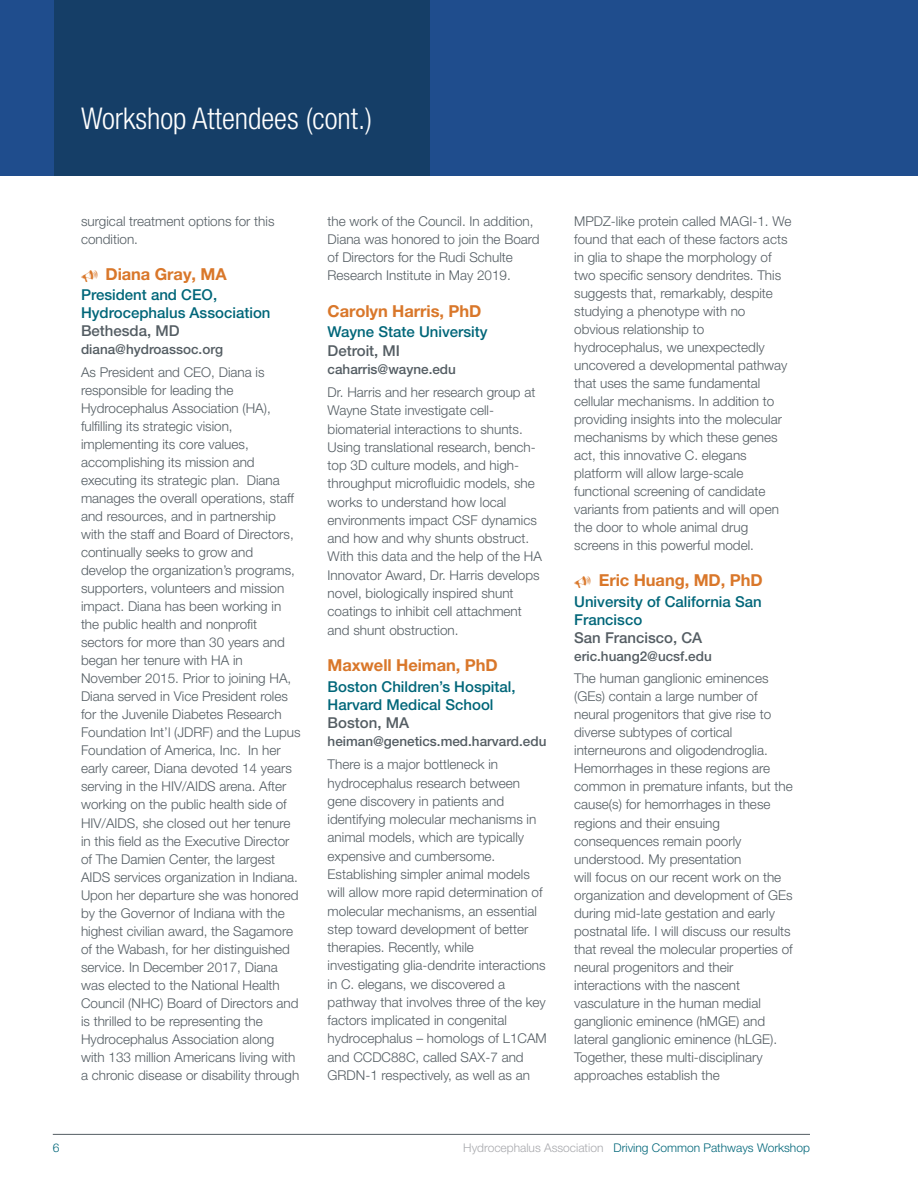
<style>
.page{position:relative;width:918px;height:1188px;background:#fff}
.page>*{position:absolute;margin:0;border:0;box-sizing:border-box;transform-origin:0 0}
.HA_Title{font:300 condensed 30px "Helvetica Neue LT Pro";color:#fff}
.SPEAKER__City_stat{font:700 16.5px "Helvetica Neue LT Pro";letter-spacing:-.005em;color:#d9772a}
.SPEAKER__Titles{font:500 15px/18px "Helvetica Neue LT Pro";color:#006679}
.SPEAKER__City_stat-2{font:500 15px "Helvetica Neue LT Pro";color:#545d63}
.SPEAKER__City_stat-3{font:300 13.5px/18px "Helvetica Neue LT Pro";color:#545d63}
.SPEAKER__City_stat-4{font:500 13.5px "Helvetica Neue LT Pro";color:#545d63}
.t1{font:300 12px "Helvetica Neue LT Pro";color:#006679}
.s1{color:#a8a9ad}
</style>
<div class="page">
<hr style="left:53px;top:1134px;width:757px;height:1px;background:#545d63">
<div style="left:0;top:0;width:918px;height:176px;background:#1f4d8d"></div>
<div style="left:54px;top:0;width:376px;height:176px;background:#153e67"></div>
<p class="HA_Title" style="left:81px;top:102px;width:292px">Workshop Attendees (cont.)</p>
<p class="SPEAKER__City_stat-3" style="left:81px;top:212px;width:195px">surgical treatment options for this condition.</p>
<p class="SPEAKER__City_stat" style="left:106px;top:264px;width:123px">Diana Gray, MA</p>
<p class="SPEAKER__Titles" style="left:81px;top:285px;width:191px">President and CEO,<br>Hydrocephalus Association</p>
<p class="SPEAKER__City_stat-2" style="left:81px;top:322px;width:100px">Bethesda, MD</p>
<p class="SPEAKER__City_stat-4" style="left:81px;top:341px;width:144px">diana@hydroassoc.org</p>
<p class="SPEAKER__City_stat-3" style="left:81px;top:363px;width:221px">As President and CEO, Diana is responsible for leading the Hydrocephalus Association (HA), fulfilling its strategic vision, implementing its core values, accomplishing its mission and executing its strategic plan. Diana manages the overall operations, staff and resources, and in partnership with the staff and Board of Directors, continually seeks to grow and develop the organization’s programs, supporters, volunteers and mission impact. Diana has been working in the public health and nonprofit sectors for more than 30 years and began her tenure with HA in November 2015. Prior to joining HA, Diana served in Vice President roles for the Juvenile Diabetes Research Foundation Int’l (JDRF) and the Lupus Foundation of America, Inc. In her early career, Diana devoted 14 years serving in the HIV/AIDS arena. After working on the public health side of HIV/AIDS, she closed out her tenure in this field as the Executive Director of The Damien Center, the largest AIDS services organization in Indiana.<br>Upon her departure she was honored by the Governor of Indiana with the highest civilian award, the Sagamore of the Wabash, for her distinguished service. In December 2017, Diana was elected to the National Health Council (NHC) Board of Directors and is thrilled to be representing the Hydrocephalus Association along with 133 million Americans living with a chronic disease or disability through</p>
<p class="SPEAKER__City_stat-3" style="left:328px;top:211px;width:214px">the work of the Council. In addition, Diana was honored to join the Board of Directors for the Rudi Schulte Research Institute in May 2019.</p>
<p class="SPEAKER__City_stat" style="left:328px;top:301px;width:155px">Carolyn Harris, PhD</p>
<p class="SPEAKER__Titles" style="left:328px;top:323px;width:162px">Wayne State University</p>
<p class="SPEAKER__City_stat-2" style="left:328px;top:341px;width:74px">Detroit, MI</p>
<p class="SPEAKER__City_stat-4" style="left:328px;top:361px;width:130px">caharris@wayne.edu</p>
<p class="SPEAKER__City_stat-3" style="left:328px;top:383px;width:216px">Dr. Harris and her research group at Wayne State investigate cell&shy;biomaterial interactions to shunts.<br>Using translational research, bench&shy;top 3D culture models, and high&shy;throughput microfluidic models, she works to understand how local environments impact CSF dynamics and how and why shunts obstruct.<br>With this data and the help of the HA Innovator Award, Dr. Harris develops novel, biologically inspired shunt coatings to inhibit cell attachment and shunt obstruction.</p>
<p class="SPEAKER__City_stat" style="left:328px;top:655px;width:172px">Maxwell Heiman, PhD</p>
<p class="SPEAKER__Titles" style="left:328px;top:677px;width:190px">Boston Children’s Hospital,<br>Harvard Medical School</p>
<p class="SPEAKER__City_stat-2" style="left:328px;top:714px;width:83px">Boston, MA</p>
<p class="SPEAKER__City_stat-4" style="left:328px;top:733px;width:220px">heiman@genetics.med.harvard.edu</p>
<p class="SPEAKER__City_stat-3" style="left:328px;top:755px;width:221px">There is a major bottleneck in hydrocephalus research between gene discovery in patients and identifying molecular mechanisms in animal models, which are typically expensive and cumbersome.<br>Establishing simpler animal models will allow more rapid determination of molecular mechanisms, an essential step toward development of better therapies. Recently, while investigating glia-dendrite interactions in C. elegans, we discovered a pathway that involves three of the key factors implicated in congenital hydrocephalus – homologs of L1CAM and CCDC88C, called SAX-7 and GRDN-1 respectively, as well as an</p>
<p class="SPEAKER__City_stat-3" style="left:574px;top:212px;width:219px">MPDZ-like protein called MAGI-1. We found that each of these factors acts in glia to shape the morphology of two specific sensory dendrites. This suggests that, remarkably, despite studying a phenotype with no obvious relationship to hydrocephalus, we unexpectedly uncovered a developmental pathway that uses the same fundamental cellular mechanisms. In addition to providing insights into the molecular mechanisms by which these genes act, this innovative C. elegans platform will allow large-scale functional screening of candidate variants from patients and will open the door to whole animal drug screens in this powerful model.</p>
<p class="SPEAKER__City_stat" style="left:599px;top:570px;width:165px">Eric Huang, MD, PhD</p>
<p class="SPEAKER__Titles" style="left:574px;top:592px;width:189px">University of California San<br>Francisco</p>
<p class="SPEAKER__City_stat-2" style="left:574px;top:628px;width:130px">San Francisco, CA</p>
<p class="SPEAKER__City_stat-4" style="left:574px;top:648px;width:139px">eric.huang2@ucsf.edu</p>
<p class="SPEAKER__City_stat-3" style="left:574px;top:669px;width:220px">The human ganglionic eminences (GEs) contain a large number of neural progenitors that give rise to diverse subtypes of cortical interneurons and oligodendroglia.<br>Hemorrhages in these regions are common in premature infants, but the cause(s) for hemorrhages in these regions and their ensuing consequences remain poorly understood. My presentation<br>will focus on our recent work on the organization and development of GEs during mid-late gestation and early postnatal life. I will discuss our results that reveal the molecular properties of neural progenitors and their interactions with the nascent vasculature in the human medial ganglionic eminence (hMGE) and lateral ganglionic eminence (hLGE).<br>Together, these multi-disciplinary approaches establish the</p>
<p class="t1" style="left:53px;top:1141px;width:8px">6</p>
<p class="t1" style="left:463px;top:1141px;width:348px"><span class="s1">Hydrocephalus Association</span> Driving Common Pathways Workshop</p>
</div>
